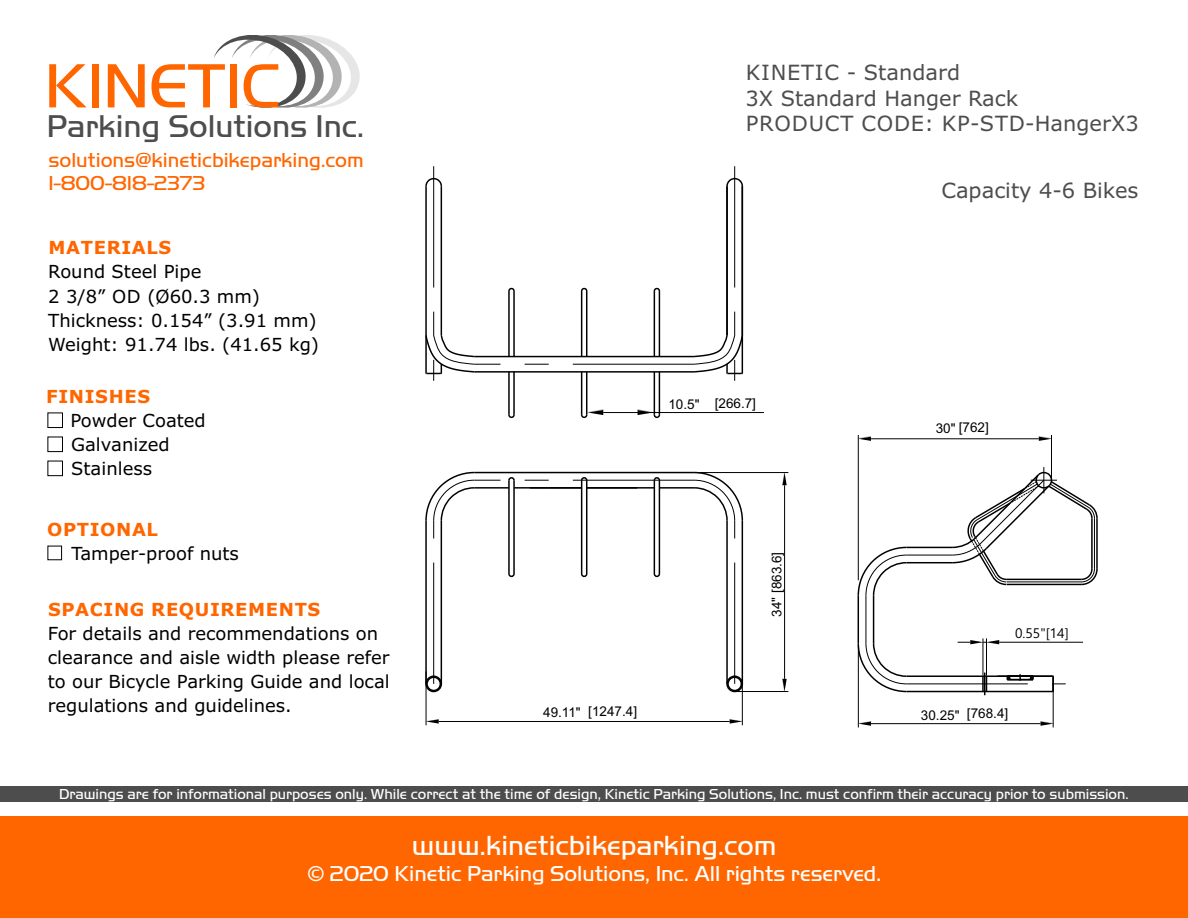
<style>
.page{position:relative;width:1188px;height:918px;background:#fff}
.page>*{position:absolute;margin:0;border:0;box-sizing:border-box;transform-origin:0 0}
.t1{font:64.8px "Handel Got D Ligh";color:#f60}
.t2{font:32.7px "Handel Got D Ligh";color:#4d4d4d}
.t3{font:28.8px "Handel Got D Ligh";color:#fff}
.t4{font:22.35px "Handel Got D Ligh";color:#fff}
.t5{font:21px/25.5px "Verdana";color:#4d4d4d}
.t6{font:21px/23px "Handel Got D Ligh";color:#f60}
.t7{font:18px/24px "Verdana";color:#000}
.t8{font:15px "Handel Got D Ligh";color:#fff}
.t9{font:13.5px "Arial";color:#000}
.t10{font:13.5px "Malgun Gothic";color:#000}
.s1{font-weight:700;color:#f60}
</style>
<div class="page">
<div style="left:47px;top:412px;width:16px;height:16px;border:1px solid #000"></div>
<div style="left:47px;top:437px;width:16px;height:15px;border:1px solid #000"></div>
<div style="left:47px;top:461px;width:16px;height:15px;border:1px solid #000"></div>
<div style="left:47px;top:546px;width:15px;height:14px;border:1px solid #000"></div>
<svg style="left:1039px;top:437px;width:12px;height:4px"></svg>
<svg style="left:859px;top:722px;width:12px;height:4px"></svg>
<svg style="left:730px;top:719px;width:12px;height:5px"></svg>
<svg style="left:782px;top:679px;width:5px;height:12px"></svg>
<hr style="left:1051px;top:435px;width:1px;height:45px;background:#000">
<hr style="left:858px;top:435px;width:1px;height:145px;background:#000">
<hr style="left:871px;top:439px;width:168px;height:1px;background:#000">
<svg style="left:858px;top:437px;width:13px;height:4px"></svg>
<hr style="left:858px;top:646px;width:1px;height:81px;background:#000">
<hr style="left:1053px;top:685px;width:1px;height:42px;background:#000">
<hr style="left:871px;top:723px;width:169px;height:1px;background:#000">
<svg style="left:857px;top:467px;width:241px;height:228px"></svg>
<svg style="left:1040px;top:722px;width:14px;height:4px"></svg>
<div style="left:425px;top:675px;width:17px;height:17px;border:1px solid #000;border-radius:50%"></div>
<div style="left:426px;top:677px;width:15px;height:14px;border:1px solid #000;border-radius:50%"></div>
<hr style="left:742px;top:685px;width:1px;height:40px;background:#000">
<hr style="left:426px;top:671px;width:1px;height:54px;background:#000">
<hr style="left:439px;top:721px;width:291px;height:1px;background:#000">
<svg style="left:426px;top:719px;width:13px;height:5px"></svg>
<hr style="left:735px;top:691px;width:53px;height:1px;background:#000">
<hr style="left:695px;top:472px;width:93px;height:1px;background:#000">
<hr style="left:784px;top:485px;width:1px;height:194px;background:#000">
<svg style="left:782px;top:472px;width:5px;height:13px"></svg>
<hr style="left:508px;top:372px;width:2px;height:43px;background:#000">
<hr style="left:513px;top:372px;width:2px;height:43px;background:#000">
<svg style="left:508px;top:413px;width:7px;height:6px"></svg>
<hr style="left:654px;top:372px;width:1px;height:43px;background:#000">
<hr style="left:659px;top:372px;width:1px;height:43px;background:#000">
<svg style="left:425px;top:471px;width:319px;height:214px"></svg>
<hr style="left:513px;top:480px;width:2px;height:94px;background:#000">
<hr style="left:508px;top:480px;width:2px;height:94px;background:#000">
<hr style="left:654px;top:480px;width:1px;height:94px;background:#000">
<hr style="left:659px;top:480px;width:1px;height:94px;background:#000">
<hr style="left:659px;top:487px;width:35px;height:2px;background:#000">
<hr style="left:474px;top:472px;width:220px;height:1px;background:#000">
<hr style="left:726px;top:521px;width:2px;height:163px;background:#000">
<div style="left:726px;top:675px;width:17px;height:17px;border:1px solid #000;border-radius:50%"></div>
<div style="left:727px;top:677px;width:15px;height:14px;border:1px solid #000;border-radius:50%"></div>
<hr style="left:742px;top:521px;width:1px;height:163px;background:#000">
<hr style="left:587px;top:487px;width:50px;height:2px;background:#000">
<hr style="left:547px;top:487px;width:35px;height:2px;background:#000">
<hr style="left:514px;top:487px;width:33px;height:2px;background:#000">
<hr style="left:581px;top:372px;width:1px;height:43px;background:#000">
<hr style="left:586px;top:372px;width:1px;height:43px;background:#000">
<svg style="left:425px;top:166px;width:319px;height:215px"></svg>
<svg style="left:580px;top:410px;width:23px;height:9px"></svg>
<svg style="left:638px;top:410px;width:23px;height:9px"></svg>
<hr style="left:603px;top:412px;width:161px;height:1px;background:#000">
<div style="left:0;top:817px;width:1188px;height:101px;background:#f60"></div>
<div style="left:0;top:786px;width:1188px;height:15px;background:#4d4d4d"></div>
<svg style="left:214px;top:35px;width:146px;height:73px"></svg>
<p class="t1" style="left:45px;top:54px;width:237px">KINETIC</p>
<p class="t2" style="left:47px;top:111px;width:319px">Parking Solutions Inc.</p>
<p class="t6" style="left:48px;top:149px;width:317px">solutions@kineticbikeparking.com<br>1-800-818-2373</p>
<p class="t7" style="left:48px;top:237px;width:272px"><span class="s1">MATERIALS<br></span>Round Steel Pipe<br>2 3/8” OD (Ø60.3 mm)<br>Thickness: 0.154” (3.91 mm)<br>Weight: 91.74 lbs. (41.65 kg)</p>
<p class="t7" style="left:70px;top:386px;width:137px;text-indent:-24px"><span class="s1">FINISHES<br></span>Powder Coated<br>Galvanized<br>Stainless</p>
<p class="t7" style="left:71px;top:519px;width:169px;text-indent:-24px"><span class="s1">OPTIONAL<br></span>Tamper-proof nuts</p>
<p class="t7" style="left:48px;top:599px;width:344px"><span class="s1">SPACING REQUIREMENTS<br></span>For details and recommendations on clearance and aisle width please refer to our Bicycle Parking Guide and local regulations and guidelines.</p>
<p class="t5" style="left:746px;top:62px;width:395px">KINETIC - Standard<br>3X Standard Hanger Rack<br>PRODUCT CODE: KP-STD-HangerX3</p>
<p class="t9" style="left:668px;top:398px;width:89px">10.5" [266.7]</p>
<p class="t9" style="left:772px;top:617px;width:66px;rotate:-90deg">34" [863.6]</p>
<p class="t5" style="left:941px;top:180px;width:199px">Capacity 4-6 Bikes</p>
<p class="t9" style="left:936px;top:422px;width:55px">30" [762]</p>
<p class="t10" style="left:1015px;top:627px;width:55px">0.55"[14]</p>
<p class="t9" style="left:543px;top:707px;width:95px">49.11" [1247.4]</p>
<p class="t9" style="left:921px;top:708px;width:89px">30.25" [768.4]</p>
<p class="t8" style="left:59px;top:787px;width:1071px">Drawings are for informational purposes only. While correct at the time of design, Kinetic Parking Solutions, Inc. must confirm their accuracy prior to submission.</p>
<p class="t3" style="left:412px;top:832px;width:366px">www.kineticbikeparking.com</p>
<p class="t4" style="left:307px;top:862px;width:575px">© 2020 Kinetic Parking Solutions, Inc. All rights reserved.</p>
</div>
